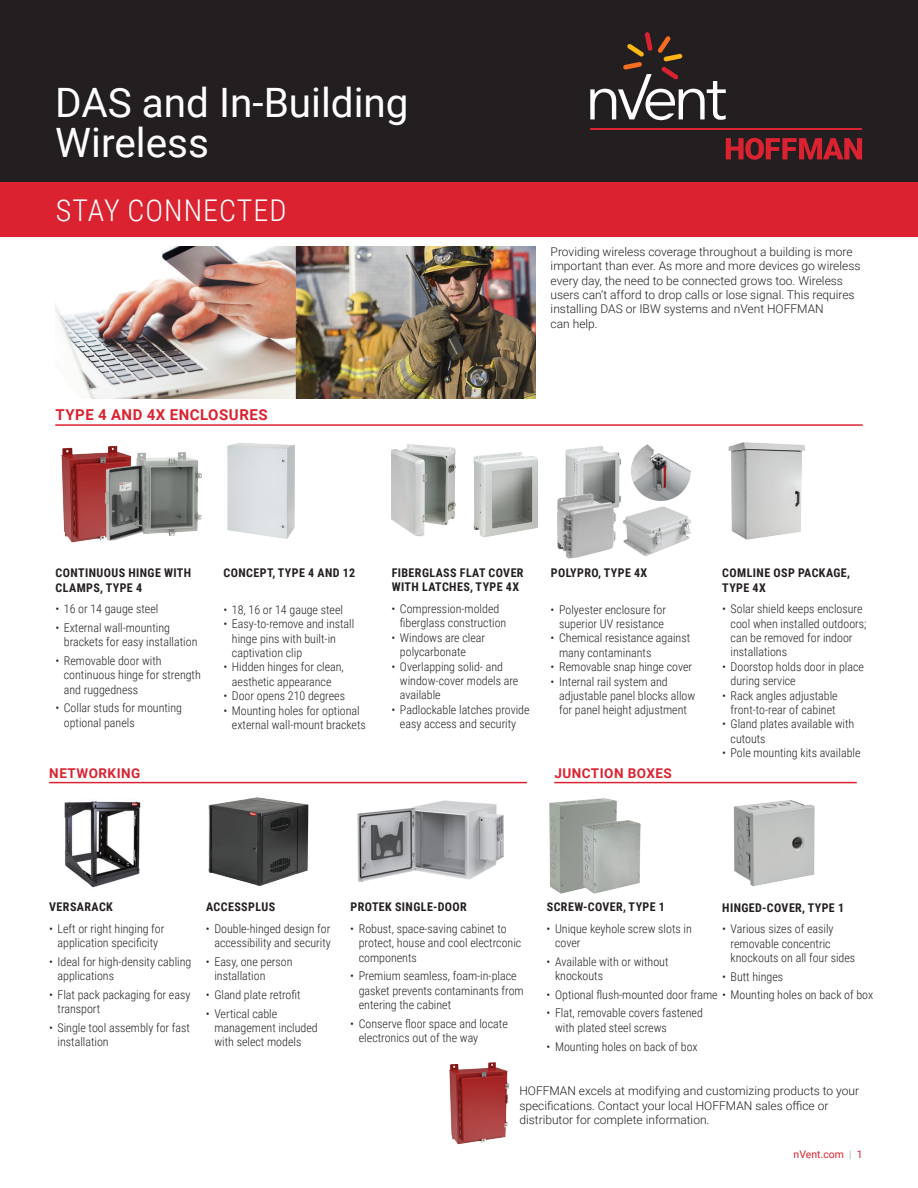
<style>
.page{position:relative;width:918px;height:1188px;background:#fff}
.page>*{position:absolute;margin:0;border:0;box-sizing:border-box;transform-origin:0 0}
.t1{font:40.5px/40.5px "Roboto";color:#fff}
.t2{font:300 30px "Roboto Condensed";letter-spacing:.035em;color:#fff}
.t3{font:700 15px "Roboto";letter-spacing:.035em;color:#db2230}
.t4{font:700 13.5px "Roboto";letter-spacing:.035em;color:#db2230}
.t5{font:300 12px/14.4px "Roboto Condensed";color:#231f20}
.t6{font:300 12px/14.4px "Roboto";color:#231f20}
.t7{font:700 12px/14.4px "Roboto Condensed";letter-spacing:.035em;color:#231f20}
.t8{font:10.5px "Roboto";color:#db2230}
.s1{font-weight:300;color:#8f959e}
</style>
<div class="page">
<div style="left:0;top:0;width:918px;height:196px;background:#231f20"></div>
<div style="left:0;top:182px;width:918px;height:55px;background:#db2230"></div>
<svg style="left:726px;top:138px;width:136px;height:22px"></svg>
<hr style="left:590px;top:128px;width:272px;height:2px;background:#db2230">
<svg style="left:590px;top:32px;width:136px;height:88px"></svg>
<img style="left:728px;top:442px;width:78px;height:98px">
<img style="left:227px;top:443px;width:68px;height:96px">
<img style="left:557px;top:444px;width:134px;height:115px">
<img style="left:391px;top:444px;width:146px;height:94px">
<img style="left:61px;top:445px;width:57px;height:98px">
<img style="left:102px;top:449px;width:100px;height:94px">
<hr style="left:55px;top:424px;width:808px;height:2px;background:#db2230">
<img style="left:55px;top:247px;width:481px;height:152px">
<hr style="left:49px;top:782px;width:478px;height:1px;background:#db2230">
<img style="left:208px;top:797px;width:101px;height:89px">
<img style="left:357px;top:800px;width:147px;height:82px">
<img style="left:733px;top:800px;width:82px;height:87px">
<img style="left:64px;top:801px;width:77px;height:87px">
<img style="left:549px;top:798px;width:92px;height:96px">
<hr style="left:554px;top:782px;width:303px;height:1px;background:#db2230">
<img style="left:449px;top:1062px;width:61px;height:83px">
<h1 class="t1" style="left:55px;top:81px;width:355px">DAS and In-Building<br>Wireless</h1>
<h2 class="t2" style="left:56px;top:189px;width:232px">STAY CONNECTED</h2>
<p class="t3" style="left:56px;top:404px;width:214px">TYPE 4 AND 4X ENCLOSURES</p>
<p class="t6" style="left:551px;top:244px;width:311px">Providing wireless coverage throughout a building is more important than ever. As more and more devices go wireless every day, the need to be connected grows too. Wireless users can’t afford to drop calls or lose signal. This requires installing DAS or IBW systems and nVent HOFFMAN<br>can help.</p>
<p class="t7" style="left:56px;top:565px;width:137px">CONTINUOUS HINGE WITH<br>CLAMPS, TYPE 4</p>
<p class="t5" style="left:55px;top:601px;width:105px">• 16 or 14 gauge steel</p>
<p class="t5" style="left:64px;top:620px;width:135px;text-indent:-9px">• External wall-mounting brackets for easy installation</p>
<p class="t5" style="left:64px;top:653px;width:139px;text-indent:-9px">• Removable door with continuous hinge for strength and ruggedness</p>
<p class="t5" style="left:64px;top:700px;width:120px;text-indent:-9px">• Collar studs for mounting optional panels</p>
<p class="t4" style="left:49px;top:763px;width:92px">NETWORKING</p>
<p class="t7" style="left:224px;top:565px;width:133px">CONCEPT, TYPE 4 AND 12</p>
<p class="t5" style="left:223px;top:602px;width:121px">• 18, 16 or 14 gauge steel</p>
<p class="t5" style="left:232px;top:616px;width:124px;text-indent:-9px">• Easy-to-remove and install hinge pins with built-in captivation clip</p>
<p class="t5" style="left:223px;top:660px;width:122px;text-align:center">• Hidden hinges for clean, aesthetic appearance</p>
<p class="t5" style="left:223px;top:688px;width:123px">• Door opens 210 degrees</p>
<p class="t5" style="left:232px;top:703px;width:136px;text-indent:-9px">• Mounting holes for optional external wall-mount brackets</p>
<p class="t7" style="left:392px;top:565px;width:133px">FIBERGLASS FLAT COVER<br>WITH LATCHES, TYPE 4X</p>
<p class="t5" style="left:400px;top:601px;width:108px;text-indent:-9px">• Compression-molded fiberglass construction</p>
<p class="t5" style="left:400px;top:630px;width:87px;text-indent:-9px">• Windows are clear polycarbonate</p>
<p class="t5" style="left:400px;top:659px;width:120px;text-indent:-9px">• Overlapping solid- and window-cover models are available</p>
<p class="t5" style="left:391px;top:702px;width:140px;text-align:center">• Padlockable latches provide easy access and security</p>
<p class="t7" style="left:551px;top:565px;width:98px">POLYPRO, TYPE 4X</p>
<p class="t5" style="left:551px;top:602px;width:117px;text-align:center">• Polyester enclosure for superior UV resistance</p>
<p class="t5" style="left:559px;top:631px;width:133px;text-indent:-9px">• Chemical resistance against many contaminants</p>
<p class="t5" style="left:551px;top:659px;width:143px">• Removable snap hinge cover</p>
<p class="t5" style="left:559px;top:674px;width:138px;text-indent:-9px">• Internal rail system and adjustable panel blocks allow for panel height adjustment</p>
<p class="t4" style="left:555px;top:763px;width:119px">JUNCTION BOXES</p>
<p class="t7" style="left:722px;top:565px;width:129px">COMLINE OSP PACKAGE,<br>TYPE 4X</p>
<p class="t5" style="left:731px;top:601px;width:137px;text-indent:-9px">• Solar shield keeps enclosure cool when installed outdoors; can be removed for indoor installations</p>
<p class="t5" style="left:731px;top:659px;width:135px;text-indent:-9px">• Doorstop holds door in place during service</p>
<p class="t5" style="left:722px;top:688px;width:117px;text-align:center">• Rack angles adjustable front-to-rear of cabinet</p>
<p class="t5" style="left:731px;top:716px;width:125px;text-indent:-9px">• Gland plates available with cutouts</p>
<p class="t5" style="left:722px;top:745px;width:140px">• Pole mounting kits available</p>
<p class="t7" style="left:49px;top:899px;width:65px">VERSARACK</p>
<p class="t5" style="left:49px;top:921px;width:117px;text-align:center">• Left or right hinging for application specificity</p>
<p class="t5" style="left:58px;top:954px;width:135px;text-indent:-9px">• Ideal for high-density cabling applications</p>
<p class="t5" style="left:58px;top:987px;width:134px;text-indent:-9px">• Flat pack packaging for easy transport</p>
<p class="t5" style="left:58px;top:1020px;width:134px;text-indent:-9px">• Single tool assembly for fast installation</p>
<p class="t7" style="left:206px;top:899px;width:71px">ACCESSPLUS</p>
<p class="t5" style="left:206px;top:921px;width:127px;text-align:right">• Double-hinged design for accessibility and security</p>
<p class="t5" style="left:214px;top:954px;width:80px;text-indent:-9px">• Easy, one person installation</p>
<p class="t5" style="left:206px;top:987px;width:96px">• Gland plate retrofit</p>
<p class="t5" style="left:214px;top:1006px;width:105px;text-indent:-9px">• Vertical cable management included with select models</p>
<p class="t7" style="left:351px;top:899px;width:118px">PROTEK SINGLE-DOOR</p>
<p class="t5" style="left:359px;top:921px;width:164px;text-indent:-9px">• Robust, space-saving cabinet to protect, house and cool electrconic components</p>
<p class="t5" style="left:359px;top:968px;width:166px;text-indent:-9px">• Premium seamless, foam-in-place gasket prevents contaminants from entering the cabinet</p>
<p class="t5" style="left:359px;top:1016px;width:151px;text-indent:-9px">• Conserve floor space and locate electronics out of the way</p>
<p class="t7" style="left:547px;top:899px;width:120px">SCREW-COVER, TYPE 1</p>
<p class="t5" style="left:555px;top:921px;width:138px;text-indent:-9px">• Unique keyhole screw slots in cover</p>
<p class="t5" style="left:555px;top:954px;width:115px;text-indent:-9px">• Available with or without knockouts</p>
<p class="t5" style="left:555px;top:1006px;width:149px;text-indent:-9px">• Flat, removable covers fastened with plated steel screws</p>
<p class="t5" style="left:547px;top:1039px;width:153px">• Mounting holes on back of box</p>
<p class="t7" style="left:722px;top:900px;width:123px">HINGED-COVER, TYPE 1</p>
<p class="t5" style="left:731px;top:921px;width:126px;text-indent:-9px">• Various sizes of easily removable concentric knockouts on all four sides</p>
<p class="t5" style="left:722px;top:969px;width:63px">• Butt hinges</p>
<p class="t5" style="left:547px;top:987px;width:328px">• Optional flush-mounted door frame • Mounting holes on back of box</p>
<p class="t6" style="left:519px;top:1083px;width:341px">HOFFMAN excels at modifying and customizing products to your specifications. Contact your local HOFFMAN sales office or distributor for complete information.</p>
<p class="t8" style="left:794px;top:1147px;width:71px">nVent.com <span class="s1">|</span> 1</p>
</div>
